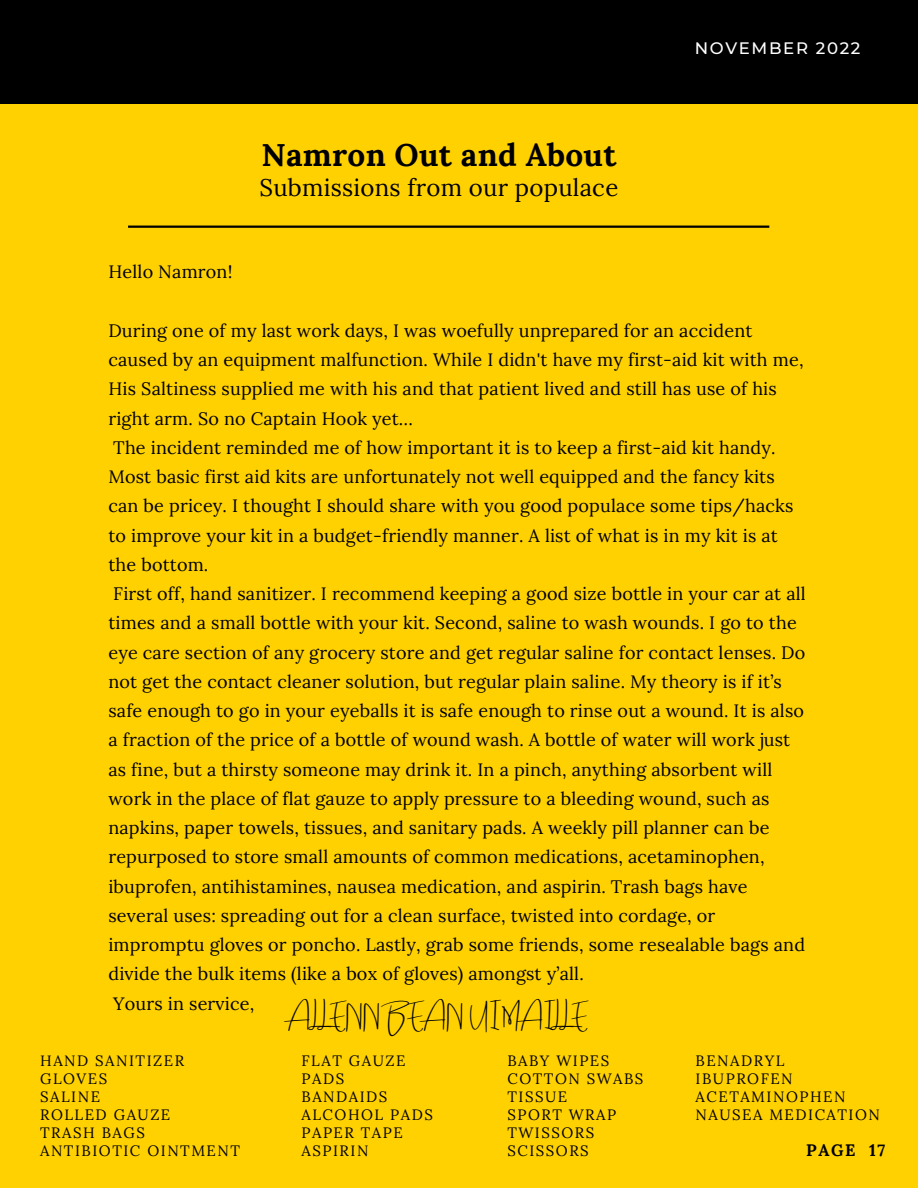
<style>
.page{position:relative;width:918px;height:1188px;background:#ffd100}
.page>*{position:absolute;margin:0;border:0;box-sizing:border-box;transform-origin:0 0}
.t1{font:700 31.5px "Lora";letter-spacing:.01em;color:#000}
.t2{font:24px "Lora";letter-spacing:.01em;color:#000}
.t3{font:18px/29.2px "Lora";letter-spacing:.01em;color:#000}
.t4{font:500 16.5px "Montserrat";letter-spacing:.1em;color:#fff}
.t5{font:700 16.5px "Lora";letter-spacing:.1em;color:#000}
.t6{font:15px/18px "Lora";letter-spacing:.1em;color:#000}
.t7{font:15px "Amsterdam Two";letter-spacing:.1em;color:#000}
</style>
<div class="page">
<div style="left:0;top:0;width:918px;height:103px;background:#000"></div>
<hr style="left:128px;top:226px;width:641px;height:2px;background:#000">
<p class="t3" style="left:108px;top:257px;width:126px">Hello Namron!</p>
<h1 class="t1" style="left:261px;top:134px;width:357px">Namron Out and About</h1>
<h2 class="t2" style="left:260px;top:172px;width:360px">Submissions from our populace</h2>
<p class="t4" style="left:695px;top:38px;width:167px">NOVEMBER 2022</p>
<p class="t3" style="left:108px;top:316px;width:699px">During one of my last work days, I was woefully unprepared for an accident caused by an equipment malfunction. While I didn't have my first-aid kit with me, His Saltiness supplied me with his and that patient lived and still has use of his right arm. So no Captain Hook yet…<br>The incident reminded me of how important it is to keep a first-aid kit handy.<br>Most basic first aid kits are unfortunately not well equipped and the fancy kits can be pricey. I thought I should share with you good populace some tips/hacks to improve your kit in a budget-friendly manner. A list of what is in my kit is at the bottom.<br>First off, hand sanitizer. I recommend keeping a good size bottle in your car at all times and a small bottle with your kit. Second, saline to wash wounds. I go to the eye care section of any grocery store and get regular saline for contact lenses. Do not get the contact cleaner solution, but regular plain saline. My theory is if it’s safe enough to go in your eyeballs it is safe enough to rinse out a wound. It is also a fraction of the price of a bottle of wound wash. A bottle of water will work just as fine, but a thirsty someone may drink it. In a pinch, anything absorbent will work in the place of flat gauze to apply pressure to a bleeding wound, such as napkins, paper towels, tissues, and sanitary pads. A weekly pill planner can be repurposed to store small amounts of common medications, acetaminophen, ibuprofen, antihistamines, nausea medication, and aspirin. Trash bags have several uses: spreading out for a clean surface, twisted into cordage, or impromptu gloves or poncho. Lastly, grab some friends, some resealable bags and divide the bulk items (like a box of gloves) amongst y’all.<br>Yours in service,</p>
<p class="t7" style="left:289px;top:1010px;width:300px">ALLENN BEAN UI MAILLE</p>
<p class="t6" style="left:40px;top:1051px;width:201px">HAND SANITIZER<br>GLOVES<br>SALINE<br>ROLLED GAUZE<br>TRASH BAGS<br>ANTIBIOTIC OINTMENT</p>
<p class="t6" style="left:302px;top:1051px;width:133px">FLAT GAUZE<br>PADS<br>BANDAIDS<br>ALCOHOL PADS<br>PAPER TAPE<br>ASPIRIN</p>
<p class="t6" style="left:507px;top:1051px;width:137px">BABY WIPES<br>COTTON SWABS<br>TISSUE<br>SPORT WRAP<br>TWISSORS<br>SCISSORS</p>
<p class="t6" style="left:696px;top:1051px;width:186px">BENADRYL<br>IBUPROFEN<br>ACETAMINOPHEN<br>NAUSEA MEDICATION</p>
<p class="t5" style="left:806px;top:1139px;width:81px">PAGE 17</p>
</div>
